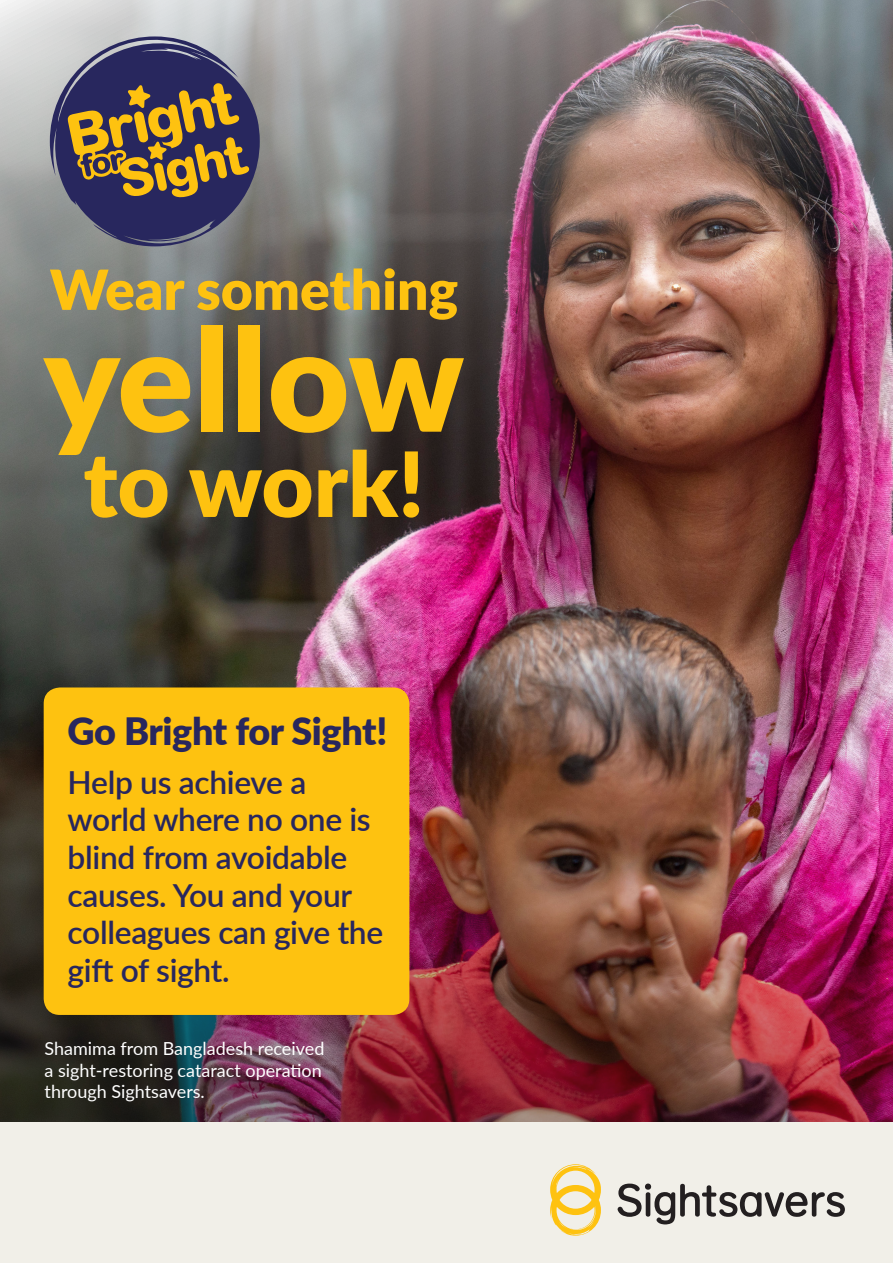
<style>
.page{position:relative;width:893px;height:1263px;background:#fff}
.page>*{position:absolute;margin:0;border:0;box-sizing:border-box;transform-origin:0 0}
.t1{font:900 141.75px "Lato";color:#fec210}
.t2{font:900 90px "Lato";letter-spacing:-.005em;color:#fec210}
.t3{font:900 55.35px "Lato";color:#fec210}
.t4{font:900 37.65px "Lato";letter-spacing:-.01em;color:#28275e}
.t5{font:600 31.8px/37.7px "Lato";letter-spacing:-.01em;color:#28275e}
.t6{font:18px/21.6px "Lato";color:#fff}
</style>
<div class="page">
<img style="left:0;top:750px;width:893px;height:373px">
<img style="left:0;top:0;width:893px;height:750px">
<svg style="left:50px;top:32px;width:210px;height:217px;background:#676782"></svg>
<svg style="left:67px;top:83px;width:182px;height:115px;background:#766041"></svg>
<div style="left:0;top:1123px;width:893px;height:140px;background:#f1efe8"></div>
<svg style="left:550px;top:1164px;width:51px;height:72px"></svg>
<svg style="left:618px;top:1183px;width:227px;height:41px"></svg>
<div style="left:44px;top:687px;width:365px;height:328px;background:#fec210;border-radius:16px"></div>
<p class="t3" style="left:50px;top:248px;width:410px">Wear something</p>
<p class="t1" style="left:44px;top:273px;width:422px">yellow</p>
<p class="t2" style="left:83px;top:416px;width:342px">to work!</p>
<p class="t4" style="left:68px;top:703px;width:321px">Go Bright for Sight!</p>
<p class="t5" style="left:68px;top:762px;width:317px">Help us achieve a world where no one is blind from avoidable causes. You and your colleagues can give the gift of sight.</p>
<p class="t6" style="left:45px;top:1037px;width:281px">Shamima from Bangladesh received a sight-restoring cataract operation through Sightsavers.</p>
</div>
